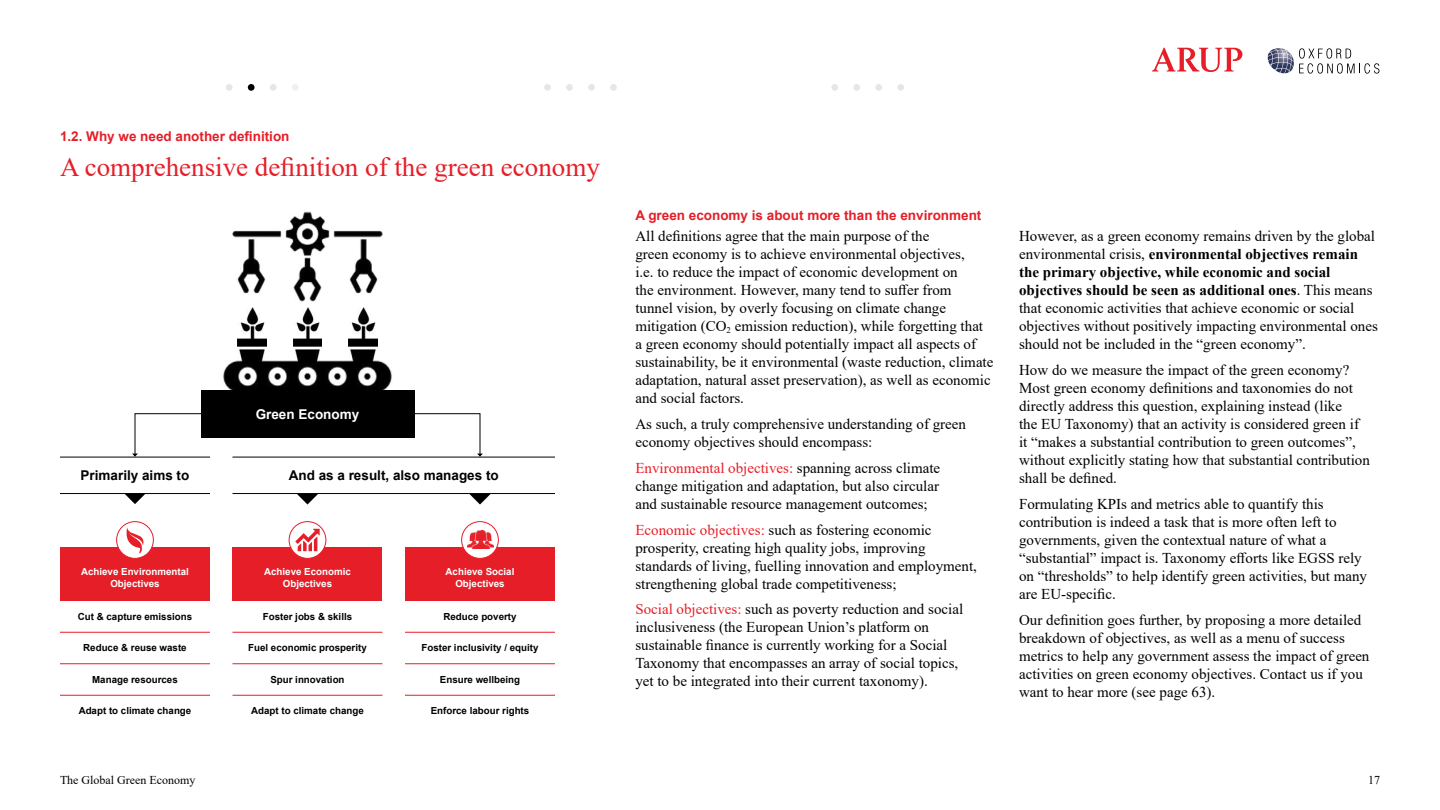
<style>
.page{position:relative;width:1440px;height:810px;background:#fff}
.page>*{position:absolute;margin:0;border:0;box-sizing:border-box;transform-origin:0 0}
.t1{font:27px "Times New Roman";color:#e61e28}
.t2{font:15px/18px "Times New Roman";color:#000}
.t3{font:700 13.5px "Arial";color:#e61e28}
.t4{font:700 13.5px "Arial";color:#000}
.t5{font:700 13.5px "Arial";color:#fff}
.t6{font:12px "Times New Roman";color:#000}
.t7{font:700 9.75px "Arial";color:#000}
.t8{font:700 9.75px/12px "Arial";color:#fff;text-align:center}
.s1{color:#e61e28}
.s2{font-weight:700}
</style>
<div class="page">
<hr style="left:226px;top:107px;width:59px;height:1px;background:#666">
<div style="left:226px;top:84px;width:7px;height:7px;background:#e6e6e6;border-radius:50%"></div>
<div style="left:248px;top:84px;width:7px;height:7px;background:#000;border-radius:50%"></div>
<div style="left:270px;top:84px;width:7px;height:7px;background:#e6e6e6;border-radius:50%"></div>
<div style="left:544px;top:84px;width:7px;height:7px;background:#e6e6e6;border-radius:50%"></div>
<div style="left:566px;top:84px;width:7px;height:7px;background:#e6e6e6;border-radius:50%"></div>
<div style="left:588px;top:84px;width:7px;height:7px;background:#e6e6e6;border-radius:50%"></div>
<div style="left:610px;top:84px;width:7px;height:7px;background:#e6e6e6;border-radius:50%"></div>
<div style="left:831px;top:84px;width:7px;height:7px;background:#e6e6e6;border-radius:50%"></div>
<div style="left:853px;top:84px;width:7px;height:7px;background:#e6e6e6;border-radius:50%"></div>
<div style="left:875px;top:84px;width:7px;height:7px;background:#e6e6e6;border-radius:50%"></div>
<div style="left:897px;top:84px;width:7px;height:7px;background:#e6e6e6;border-radius:50%"></div>
<svg style="left:1152px;top:48px;width:90px;height:24px"></svg>
<svg style="left:1299px;top:48px;width:80px;height:26px"></svg>
<svg style="left:1268px;top:48px;width:24px;height:11px"></svg>
<div style="left:292px;top:84px;width:7px;height:7px;background:#f0f0f0;border-radius:50%"></div>
<svg style="left:132px;top:454px;width:6px;height:3px"></svg>
<svg style="left:477px;top:454px;width:6px;height:3px"></svg>
<img style="left:232px;top:211px;width:151px;height:91px">
<img style="left:237px;top:308px;width:29px;height:52px">
<img style="left:223px;top:360px;width:169px;height:30px">
<img style="left:293px;top:308px;width:29px;height:54px">
<img style="left:349px;top:308px;width:29px;height:54px">
<div style="left:60px;top:547px;width:150px;height:54px;background:#e61e28"></div>
<div style="left:232px;top:547px;width:150px;height:54px;background:#e61e28"></div>
<div style="left:405px;top:547px;width:150px;height:54px;background:#e61e28"></div>
<hr style="left:60px;top:632px;width:150px;height:1px;background:#e61e28">
<hr style="left:232px;top:632px;width:150px;height:1px;background:#e61e28">
<hr style="left:405px;top:632px;width:150px;height:1px;background:#e61e28">
<hr style="left:60px;top:663px;width:150px;height:1px;background:#e61e28">
<hr style="left:232px;top:663px;width:150px;height:1px;background:#e61e28">
<hr style="left:405px;top:663px;width:150px;height:1px;background:#e61e28">
<hr style="left:60px;top:695px;width:150px;height:1px;background:#e61e28">
<hr style="left:232px;top:695px;width:150px;height:1px;background:#e61e28">
<hr style="left:405px;top:695px;width:150px;height:1px;background:#e61e28">
<div style="left:462px;top:522px;width:36px;height:36px;background:#fff;border-radius:50%"></div>
<div style="left:461px;top:521px;width:38px;height:38px;border:1px solid #e61e28;border-radius:50%"></div>
<div style="left:117px;top:522px;width:36px;height:36px;background:#fff;border-radius:50%"></div>
<div style="left:116px;top:521px;width:38px;height:38px;border:1px solid #e61e28;border-radius:50%"></div>
<svg style="left:126px;top:528px;width:18px;height:26px"></svg>
<div style="left:201px;top:390px;width:213px;height:47px;background:#000"></div>
<hr style="left:60px;top:493px;width:150px;height:1px;background:#000">
<hr style="left:60px;top:457px;width:150px;height:1px;background:#000">
<hr style="left:232px;top:493px;width:323px;height:1px;background:#000">
<hr style="left:232px;top:457px;width:323px;height:1px;background:#000">
<svg style="left:124px;top:494px;width:22px;height:10px"></svg>
<svg style="left:297px;top:494px;width:21px;height:11px"></svg>
<svg style="left:469px;top:494px;width:22px;height:11px"></svg>
<svg style="left:289px;top:522px;width:37px;height:36px"></svg>
<div style="left:289px;top:521px;width:37px;height:38px;border:1px solid #e61e28;border-radius:50%"></div>
<svg style="left:295px;top:529px;width:25px;height:22px"></svg>
<img style="left:467px;top:531px;width:26px;height:17px">
<p class="t3" style="left:60px;top:127px;width:231px">1.2. Why we need another definition</p>
<h1 class="t1" style="left:60px;top:148px;width:541px">A comprehensive definition of the green economy</h1>
<p class="t5" style="left:256px;top:404px;width:105px">Green Economy</p>
<p class="t4" style="left:81px;top:466px;width:110px">Primarily aims to</p>
<p class="t4" style="left:289px;top:466px;width:212px">And as a result, also manages to</p>
<p class="t8" style="left:81px;top:566px;width:109px">Achieve Environmental<br>Objectives</p>
<p class="t8" style="left:264px;top:566px;width:88px">Achieve Economic<br>Objectives</p>
<p class="t8" style="left:446px;top:566px;width:70px">Achieve Social<br>Objectives</p>
<p class="t7" style="left:78px;top:610px;width:116px">Cut &amp; capture emissions</p>
<p class="t7" style="left:263px;top:610px;width:91px">Foster jobs &amp; skills</p>
<p class="t7" style="left:443px;top:610px;width:75px">Reduce poverty</p>
<p class="t7" style="left:83px;top:641px;width:105px">Reduce &amp; reuse waste</p>
<p class="t7" style="left:248px;top:641px;width:120px">Fuel economic prosperity</p>
<p class="t7" style="left:421px;top:641px;width:119px">Foster inclusivity / equity</p>
<p class="t7" style="left:92px;top:673px;width:87px">Manage resources</p>
<p class="t7" style="left:270px;top:673px;width:76px">Spur innovation</p>
<p class="t7" style="left:440px;top:673px;width:82px">Ensure wellbeing</p>
<p class="t7" style="left:79px;top:704px;width:114px">Adapt to climate change</p>
<p class="t7" style="left:251px;top:704px;width:114px">Adapt to climate change</p>
<p class="t7" style="left:431px;top:704px;width:100px">Enforce labour rights</p>
<p class="t3" style="left:635px;top:206px;width:348px">A green economy is about more than the environment</p>
<p class="t2" style="left:635px;top:226px;width:360px">All definitions agree that the main purpose of the<br>green economy is to achieve environmental objectives,<br>i.e. to reduce the impact of economic development on<br>the environment. However, many tend to suffer from<br>tunnel vision, by overly focusing on climate change mitigation (CO<sub>2</sub> emission reduction), while forgetting that a green economy should potentially impact all aspects of sustainability, be it environmental (waste reduction, climate adaptation, natural asset preservation), as well as economic and social factors.</p>
<p class="t2" style="left:635px;top:415px;width:332px">As such, a truly comprehensive understanding of green economy objectives should encompass:</p>
<p class="t2" style="left:635px;top:459px;width:306px;text-align:justify"><span class="s1">Environmental objectives:</span> spanning across climate change mitigation and adaptation, but also circular and sustainable resource management outcomes;</p>
<p class="t2" style="left:635px;top:520px;width:343px"><span class="s1">Economic objectives:</span> such as fostering economic prosperity, creating high quality jobs, improving standards of living, fuelling innovation and employment, strengthening global trade competitiveness;</p>
<p class="t2" style="left:635px;top:600px;width:329px"><span class="s1">Social objectives:</span> such as poverty reduction and social inclusiveness (the European Union’s platform on sustainable finance is currently working for a Social Taxonomy that encompasses an array of social topics, yet to be integrated into their current taxonomy).</p>
<p class="t2" style="left:1019px;top:226px;width:360px">However, as a green economy remains driven by the global environmental crisis, <span class="s2">environmental objectives remain the primary objective, while economic and social objectives should be seen as additional ones</span>. This means that economic activities that achieve economic or social objectives without positively impacting environmental ones should not be included in the “green economy”.</p>
<p class="t2" style="left:1019px;top:360px;width:352px">How do we measure the impact of the green economy?<br>Most green economy definitions and taxonomies do not directly address this question, explaining instead (like<br>the EU Taxonomy) that an activity is considered green if it “makes a substantial contribution to green outcomes”, without explicitly stating how that substantial contribution shall be defined.</p>
<p class="t2" style="left:1019px;top:495px;width:349px">Formulating KPIs and metrics able to quantify this contribution is indeed a task that is more often left to governments, given the contextual nature of what a “substantial” impact is. Taxonomy efforts like EGSS rely on “thresholds” to help identify green activities, but many are EU-specific.</p>
<p class="t2" style="left:1019px;top:611px;width:352px">Our definition goes further, by proposing a more detailed breakdown of objectives, as well as a menu of success metrics to help any government assess the impact of green activities on green economy objectives. Contact us if you want to hear more (see page 63).</p>
<p class="t6" style="left:60px;top:772px;width:137px">The Global Green Economy</p>
<p class="t6" style="left:1368px;top:772px;width:13px">17</p>
</div>
